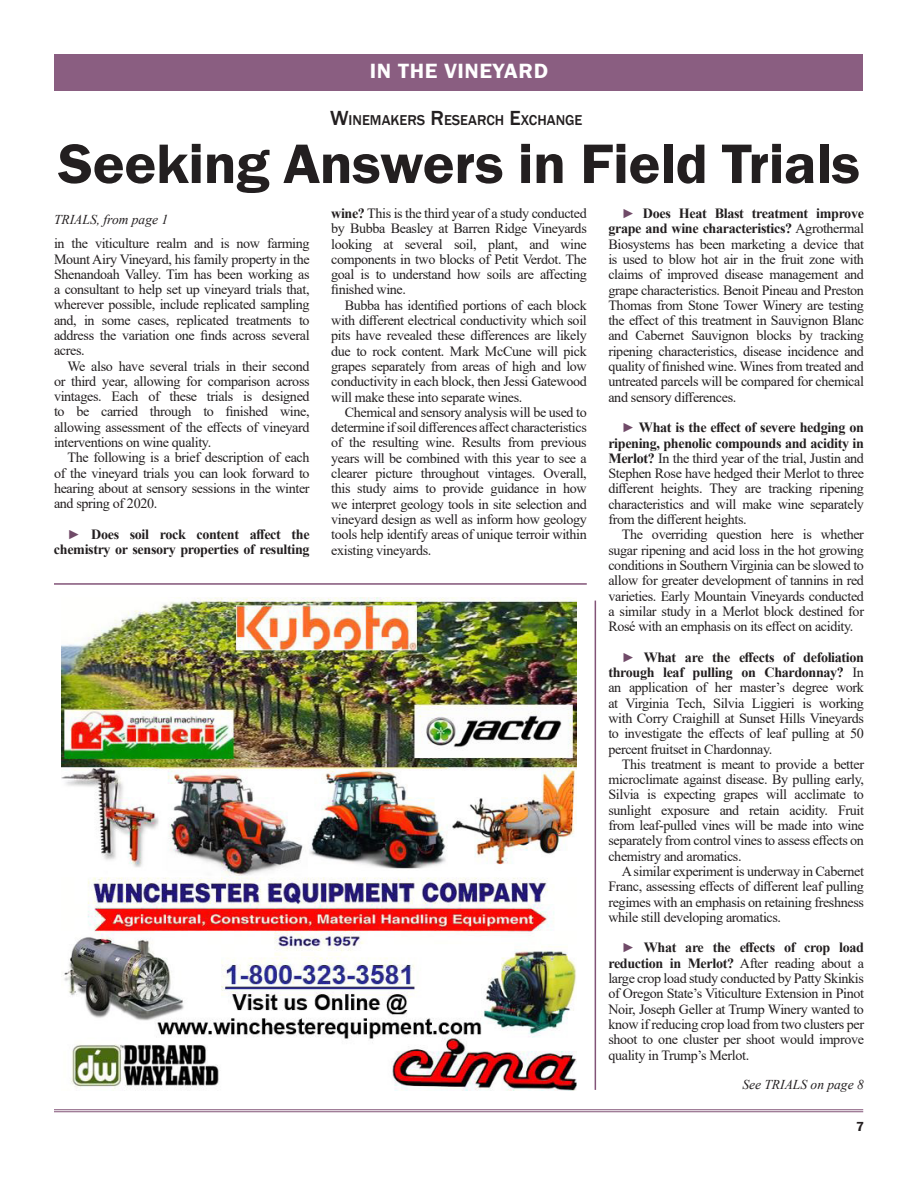
<style>
.page{position:relative;width:918px;height:1188px;background:#fff}
.page>*{position:absolute;margin:0;border:0;box-sizing:border-box;transform-origin:0 0}
.t1{font:600 57.6px "Franklin Gothic";letter-spacing:-.01em;color:#231f20;scale:1.05 1}
.t2{font:600 21.15px "Franklin Gothic";letter-spacing:.03em;color:#fff;scale:1.05 1}
.t3{font:500 14.7px "Franklin Gothic";color:#231f20}
.t4{font:14.1px/15.3px "Times New Roman";letter-spacing:-.025em;color:#231f20;text-align:justify}
.t5{font:700 14.1px/15.3px "Times New Roman";letter-spacing:-.025em;color:#231f20;text-align:right}
.t6{font:italic 13.5px "Times New Roman";color:#231f20}
.t7{font:600 13.5px "Franklin Gothic";color:#231f20}
.s1{font-size:21px}
.s2{font-family:"Franklin Gothic";font-weight:500;font-size:13.2px;color:#704a68}
.s3{font-weight:700}
</style>
<div class="page">
<div style="left:55px;top:54px;width:808px;height:36px;background:#8a5e81"></div>
<hr style="left:54px;top:1109px;width:809px;height:1px;background:#825478">
<hr style="left:54px;top:1111px;width:809px;height:1px;background:#825478">
<img style="left:61px;top:598px;width:516px;height:492px">
<hr style="left:54px;top:583px;width:533px;height:2px;background:#825478">
<hr style="left:595px;top:601px;width:1px;height:489px;background:#825478">
<h2 class="t2" style="left:370px;top:58px;width:171px">IN THE VINEYARD</h2>
<p class="t3" style="left:330px;top:111px;width:254px"><span class="s1">W</span>INEMAKERS <span class="s1">R</span> ESEARCH <span class="s1">E</span>XCHANGE</p>
<h1 class="t1" style="left:58px;top:128px;width:765px">Seeking Answers in Field Trials</h1>
<p class="t6" style="left:54px;top:210px;width:116px">TRIALS, from page 1</p>
<p class="t4" style="left:54px;top:235px;width:257px">in the viticulture realm and is now farming Mount Airy Vineyard, his family property in the Shenandoah Valley. Tim has been working as a consultant to help set up vineyard trials that, wherever possible, include replicated sampling and, in some cases, replicated treatments to address the variation one finds across several acres.</p>
<p class="t4" style="left:54px;top:358px;width:257px;text-indent:13px">We also have several trials in their second or third year, allowing for comparison across vintages. Each of these trials is designed to be carried through to finished wine, allowing assessment of the effects of vineyard interventions on wine quality.</p>
<p class="t4" style="left:54px;top:450px;width:257px;text-indent:13px">The following is a brief description of each of the vineyard trials you can look forward to hearing about at sensory sessions in the winter and spring of 2020.</p>
<p class="t5" style="left:54px;top:526px;width:257px"><span class="s2">►</span> Does soil rock content affect the chemistry or sensory properties of resulting</p>
<p class="t4" style="left:331px;top:205px;width:257px"><span class="s3">wine?</span> This is the third year of a study conducted by Bubba Beasley at Barren Ridge Vineyards looking at several soil, plant, and wine components in two blocks of Petit Verdot. The goal is to understand how soils are affecting finished wine.</p>
<p class="t4" style="left:331px;top:297px;width:257px;text-indent:13px">Bubba has identified portions of each block with different electrical conductivity which soil pits have revealed these differences are likely due to rock content. Mark McCune will pick grapes separately from areas of high and low conductivity in each block, then Jessi Gatewood will make these into separate wines.</p>
<p class="t4" style="left:331px;top:404px;width:257px;text-indent:13px">Chemical and sensory analysis will be used to determine if soil differences affect characteristics of the resulting wine. Results from previous years will be combined with this year to see a clearer picture throughout vintages. Overall, this study aims to provide guidance in how we interpret geology tools in site selection and vineyard design as well as inform how geology tools help identify areas of unique terroir within existing vineyards.</p>
<p class="t4" style="left:608px;top:205px;width:257px;text-indent:14px"><span class="s2">►</span> <span class="s3">Does Heat Blast treatment improve grape and wine characteristics?</span> Agrothermal Biosystems has been marketing a device that is used to blow hot air in the fruit zone with claims of improved disease management and grape characteristics. Benoit Pineau and Preston Thomas from Stone Tower Winery are testing the effect of this treatment in Sauvignon Blanc and Cabernet Sauvignon blocks by tracking ripening characteristics, disease incidence and quality of finished wine. Wines from treated and untreated parcels will be compared for chemical and sensory differences.</p>
<p class="t4" style="left:608px;top:419px;width:257px;text-indent:14px"><span class="s2">►</span> <span class="s3">What is the effect of severe hedging on ripening, phenolic compounds and acidity in Merlot?</span> In the third year of the trial, Justin and Stephen Rose have hedged their Merlot to three different heights. They are tracking ripening characteristics and will make wine separately from the different heights.</p>
<p class="t4" style="left:608px;top:527px;width:257px;text-indent:13px">The overriding question here is whether sugar ripening and acid loss in the hot growing conditions in Southern Virginia can be slowed to allow for greater development of tannins in red varieties. Early Mountain Vineyards conducted a similar study in a Merlot block destined for Rosé with an emphasis on its effect on acidity.</p>
<p class="t4" style="left:608px;top:649px;width:257px;text-indent:14px"><span class="s2">►</span> <span class="s3">What are the effects of defoliation through leaf pulling on Chardonnay?</span> In an application of her master’s degree work at Virginia Tech, Silvia Liggieri is working with Corry Craighill at Sunset Hills Vineyards to investigate the effects of leaf pulling at 50 percent fruitset in Chardonnay.</p>
<p class="t4" style="left:608px;top:756px;width:257px;text-indent:13px">This treatment is meant to provide a better microclimate against disease. By pulling early, Silvia is expecting grapes will acclimate to sunlight exposure and retain acidity. Fruit from leaf-pulled vines will be made into wine separately from control vines to assess effects on chemistry and aromatics.</p>
<p class="t4" style="left:608px;top:863px;width:257px;text-indent:13px">A similar experiment is underway in Cabernet Franc, assessing effects of different leaf pulling regimes with an emphasis on retaining freshness while still developing aromatics.</p>
<p class="t4" style="left:608px;top:940px;width:257px;text-indent:13px"><span class="s2">►</span> <span class="s3">What are the effects of crop load reduction in Merlot?</span> After reading about a large crop load study conducted by Patty Skinkis of Oregon State’s Viticulture Extension in Pinot Noir, Joseph Geller at Trump Winery wanted to know if reducing crop load from two clusters per shoot to one cluster per shoot would improve quality in Trump’s Merlot.</p>
<p class="t6" style="left:742px;top:1075px;width:123px">See TRIALS on page 8</p>
<p class="t7" style="left:856px;top:1119px;width:9px">7</p>
</div>
